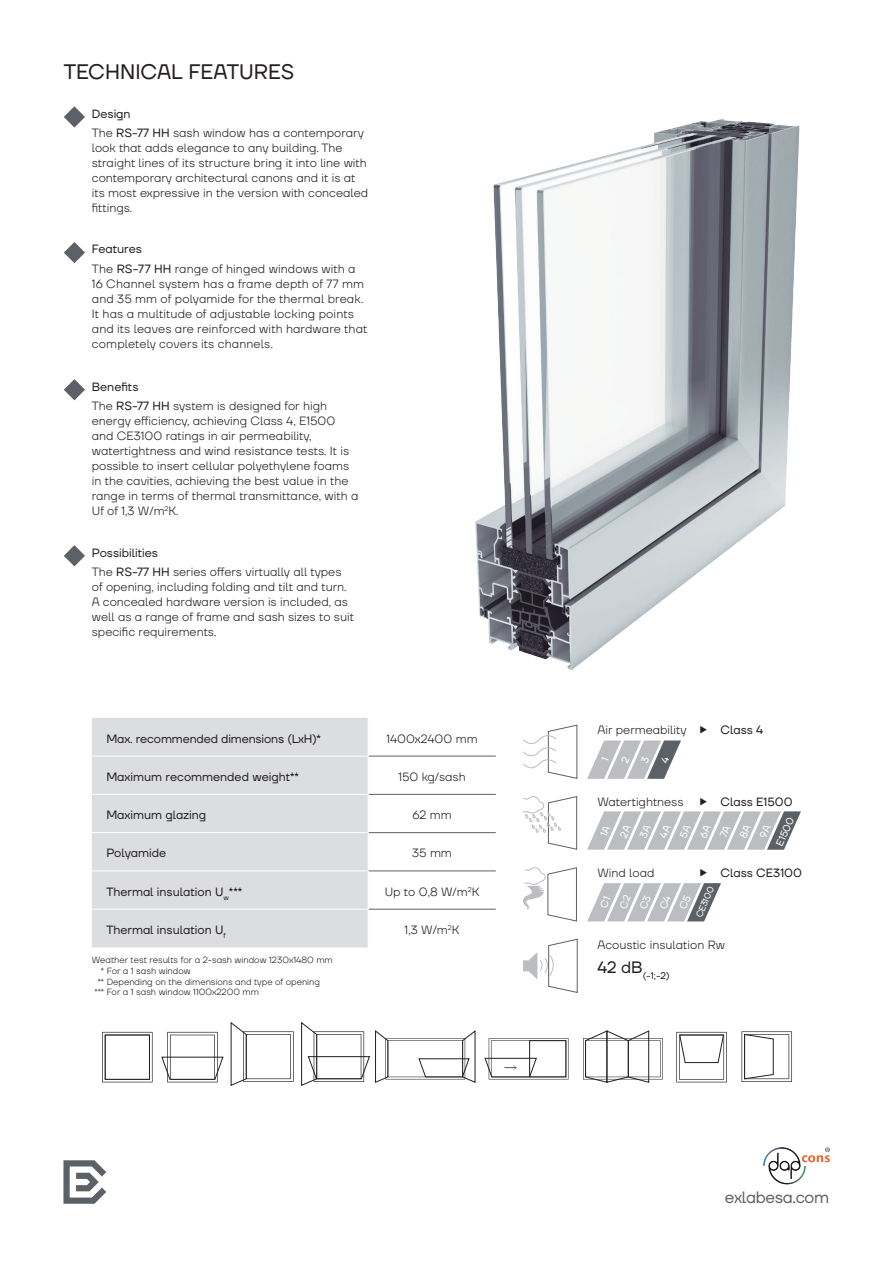
<style>
.page{position:relative;width:893px;height:1263px;background:#fff}
.page>*{position:absolute;margin:0;border:0;box-sizing:border-box;transform-origin:0 0}
.t1{font:21px "TT Firs Neue";color:#231f20}
.t2{font:16.5px "TT Firs Neue";letter-spacing:-.02em;color:#5c6167}
.t3{font:300 12px/15px "TT Firs Neue";color:#231f20}
.t4{font:12px "TT Firs Neue";color:#231f20}
.t5{font:10.2px "TT Firs Neue";color:#fff}
.t6{font:9.6px "TT Firs Neue";color:#231f20}
.t7{font:300 9px "TT Firs Neue";color:#231f20}
.t8{font:9px "TT Firs Neue";color:#fff}
.s1{font-weight:400}
</style>
<div class="page">
<img style="left:475px;top:119px;width:325px;height:551px">
<svg style="left:523px;top:796px;width:54px;height:54px"></svg>
<svg style="left:523px;top:724px;width:55px;height:55px"></svg>
<svg style="left:523px;top:867px;width:54px;height:55px"></svg>
<svg style="left:523px;top:938px;width:55px;height:55px"></svg>
<svg style="left:63px;top:1160px;width:43px;height:44px"></svg>
<svg style="left:102px;top:1032px;width:51px;height:50px"></svg>
<svg style="left:230px;top:1022px;width:64px;height:64px"></svg>
<svg style="left:161px;top:1032px;width:63px;height:50px"></svg>
<svg style="left:741px;top:1031px;width:51px;height:51px"></svg>
<svg style="left:676px;top:1032px;width:51px;height:50px"></svg>
<div style="left:105px;top:1035px;width:45px;height:44px;border:1px solid #231f20"></div>
<svg style="left:301px;top:1022px;width:175px;height:64px"></svg>
<svg style="left:583px;top:1030px;width:80px;height:53px"></svg>
<svg style="left:484px;top:1038px;width:84px;height:41px"></svg>
<img style="left:763px;top:1147px;width:67px;height:38px">
<svg style="left:64px;top:106px;width:21px;height:22px"></svg>
<svg style="left:64px;top:242px;width:21px;height:21px"></svg>
<svg style="left:64px;top:379px;width:21px;height:21px"></svg>
<svg style="left:64px;top:545px;width:21px;height:21px"></svg>
<div style="left:92px;top:718px;width:276px;height:229px;background:#dcdddf"></div>
<hr style="left:92px;top:756px;width:276px;height:1px;background:#fff">
<hr style="left:92px;top:794px;width:276px;height:1px;background:#fff">
<hr style="left:92px;top:832px;width:276px;height:1px;background:#fff">
<hr style="left:92px;top:870px;width:276px;height:1px;background:#fff">
<hr style="left:92px;top:909px;width:276px;height:1px;background:#fff">
<hr style="left:369px;top:756px;width:127px;height:1px;background:#5c6167">
<hr style="left:369px;top:794px;width:127px;height:1px;background:#5c6167">
<hr style="left:369px;top:832px;width:127px;height:1px;background:#5c6167">
<hr style="left:369px;top:870px;width:127px;height:1px;background:#5c6167">
<hr style="left:369px;top:909px;width:127px;height:1px;background:#5c6167">
<svg style="left:587px;top:811px;width:214px;height:39px"></svg>
<svg style="left:587px;top:740px;width:94px;height:39px"></svg>
<svg style="left:587px;top:883px;width:134px;height:38px"></svg>
<h1 class="t1" style="left:64px;top:58px;width:232px">TECHNICAL FEATURES</h1>
<p class="t3" style="left:92px;top:104px;width:273px;line-height:19.2px"><span class="s1">Design<br></span>The <span class="s1">RS-77 HH</span> sash window has a contemporary</p>
<p class="t3" style="left:92px;top:140px;width:278px">look that adds elegance to any building. The straight lines of its structure bring it into line with contemporary architectural canons and it is at its most expressive in the version with concealed fittings.</p>
<p class="t3" style="left:92px;top:239px;width:265px;line-height:19.2px"><span class="s1">Features<br></span>The <span class="s1">RS-77 HH</span> range of hinged windows with a</p>
<p class="t3" style="left:92px;top:276px;width:277px">16 Channel system has a frame depth of 77 mm and 35 mm of polyamide for the thermal break.<br>It has a multitude of adjustable locking points and its leaves are reinforced with hardware that completely covers its channels.</p>
<p class="t3" style="left:92px;top:376px;width:237px;line-height:19.2px"><span class="s1">Benefits<br></span>The <span class="s1">RS-77 HH</span> system is designed for high</p>
<p class="t3" style="left:92px;top:413px;width:268px">energy efficiency, achieving Class 4, E1500 and CE3100 ratings in air permeability, watertightness and wind resistance tests. It is possible to insert cellular polyethylene foams in the cavities, achieving the best value in the range in terms of thermal transmittance, with a Uf of 1,3 W/m<sup>2</sup>K.</p>
<p class="t3" style="left:92px;top:542px;width:251px;line-height:19.2px"><span class="s1">Possibilities<br></span>The <span class="s1">RS-77 HH</span> series offers virtually all types</p>
<p class="t3" style="left:92px;top:579px;width:264px">of opening, including folding and tilt and turn.<br>A concealed hardware version is included, as well as a range of frame and sash sizes to suit specific requirements.</p>
<p class="t4" style="left:106px;top:730px;width:216px">Max. recommended dimensions (LxH)*</p>
<p class="t3" style="left:386px;top:731px;width:93px">1400x2400 mm</p>
<p class="t4" style="left:106px;top:768px;width:194px">Maximum recommended weight**</p>
<p class="t3" style="left:398px;top:769px;width:69px">150 kg/sash</p>
<p class="t4" style="left:106px;top:807px;width:101px">Maximum glazing</p>
<p class="t3" style="left:412px;top:807px;width:41px">62 mm</p>
<p class="t4" style="left:106px;top:845px;width:61px">Polyamide</p>
<p class="t3" style="left:412px;top:845px;width:41px">35 mm</p>
<p class="t4" style="left:106px;top:883px;width:137px">Thermal insulation U<sub>w</sub>***</p>
<p class="t3" style="left:385px;top:884px;width:96px">Up to 0,8 W/m<sup>2</sup>K</p>
<p class="t4" style="left:106px;top:922px;width:121px">Thermal insulation U<sub>f</sub></p>
<p class="t3" style="left:405px;top:922px;width:56px">1,3 W/m<sup>2</sup>K</p>
<p class="t7" style="left:92px;top:954px;width:242px">Weather test results for a 2-sash window 1230x1480 mm</p>
<p class="t7" style="left:101px;top:964px;width:91px">* For a 1 sash window</p>
<p class="t7" style="left:98px;top:975px;width:224px">** Depending on the dimensions and type of opening</p>
<p class="t7" style="left:94px;top:986px;width:166px">*** For a 1 sash window 1100x2200 mm</p>
<p class="t3" style="left:597px;top:722px;width:90px">Air permeability</p>
<p class="t4" style="left:720px;top:722px;width:44px">Class 4</p>
<p class="t3" style="left:597px;top:794px;width:88px">Watertightness</p>
<p class="t4" style="left:720px;top:794px;width:74px">Class E1500</p>
<p class="t5" style="left:773px;top:843px;width:32px;rotate:-66deg">E1500</p>
<p class="t3" style="left:597px;top:865px;width:59px">Wind load</p>
<p class="t4" style="left:720px;top:865px;width:83px">Class CE3100</p>
<p class="t8" style="left:693px;top:915px;width:34px;rotate:-67deg">CE3100</p>
<p class="t3" style="left:597px;top:937px;width:129px">Acoustic insulation Rw</p>
<p class="t6" style="left:597px;top:969px;width:74px"><sup>42</sup> <sup>dB</sup>(-1;-2)</p>
<h2 class="t2" style="left:725px;top:1186px;width:106px">exlabesa.com</h2>
</div>
